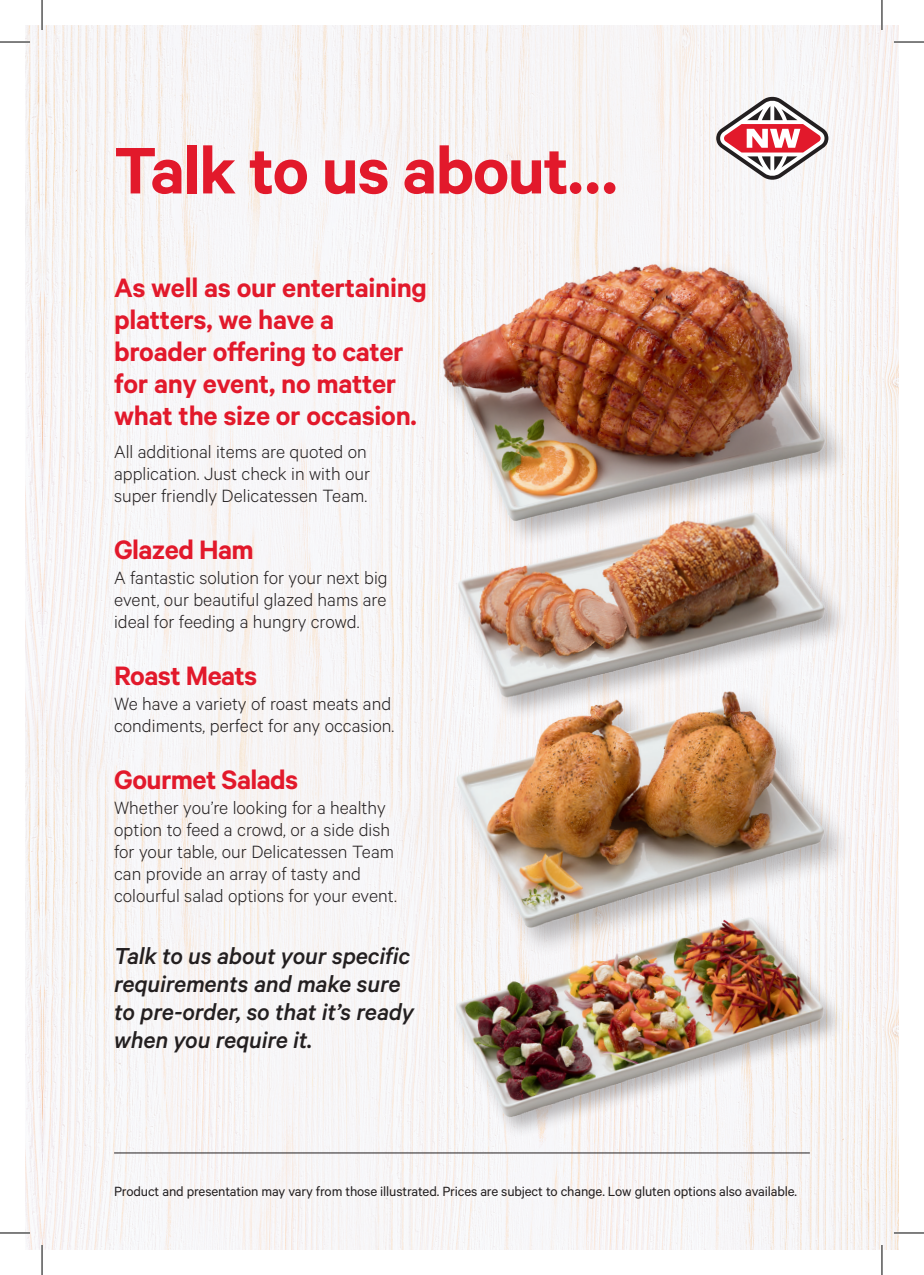
<style>
.page{position:relative;width:924px;height:1275px;background:#fff}
.page>*{position:absolute;margin:0;border:0;box-sizing:border-box;transform-origin:0 0}
.t1{font:600 74px "Calibre";letter-spacing:-.02em;color:#e2192b}
.t2{font:600 30px/32px "Calibre";letter-spacing:-.01em;color:#e2192b}
.t3{font:italic 500 26px/28px "Calibre";letter-spacing:-.01em;color:#231f20}
.t4{font:300 20px/22px "Calibre";color:#231f20}
.t5{font:15px "Calibre";letter-spacing:-.01em;color:#231f20}
</style>
<div class="page">
<img style="left:25px;top:25px;width:873px;height:1225px">
<hr style="left:114px;top:1152px;width:695px;height:1px;background:#231f20">
<svg style="left:716px;top:97px;width:112px;height:83px"></svg>
<img style="left:25px;top:463px;width:9px;height:383px">
<img style="left:25px;top:79px;width:17px;height:384px">
<div style="left:438px;top:259px;width:413px;height:288px;background:#231f20;opacity:.3"></div>
<img style="left:432px;top:248px;width:404px;height:286px">
<div style="left:453px;top:508px;width:395px;height:213px;background:#231f20;opacity:.3"></div>
<img style="left:455px;top:502px;width:381px;height:184px">
<div style="left:450px;top:686px;width:403px;height:272px;background:#231f20;opacity:.3"></div>
<img style="left:448px;top:689px;width:385px;height:227px">
<div style="left:451px;top:913px;width:394px;height:226px;background:#231f20;opacity:.3"></div>
<img style="left:437px;top:916px;width:399px;height:219px">
<hr style="left:0;top:41px;width:30px;height:2px;background:#fff">
<hr style="left:893px;top:41px;width:30px;height:2px;background:#fff">
<hr style="left:0;top:1231px;width:30px;height:3px;background:#fff">
<hr style="left:893px;top:1231px;width:30px;height:3px;background:#fff">
<hr style="left:41px;top:0;width:2px;height:30px;background:#fff">
<hr style="left:41px;top:1245px;width:2px;height:30px;background:#fff">
<hr style="left:880px;top:0;width:2px;height:30px;background:#fff">
<hr style="left:880px;top:1245px;width:2px;height:30px;background:#fff">
<hr style="left:0;top:42px;width:30px;height:1px;background:#000">
<hr style="left:893px;top:42px;width:30px;height:1px;background:#000">
<hr style="left:0;top:1232px;width:30px;height:1px;background:#000">
<hr style="left:893px;top:1232px;width:30px;height:1px;background:#000">
<hr style="left:42px;top:0;width:1px;height:30px;background:#000">
<hr style="left:42px;top:1245px;width:1px;height:30px;background:#000">
<hr style="left:881px;top:0;width:1px;height:30px;background:#000">
<hr style="left:881px;top:1245px;width:1px;height:30px;background:#000">
<p class="t1" style="left:114px;top:126px;width:504px">Talk to us about…</p>
<p class="t2" style="left:114px;top:270px;width:314px">As well as our entertaining platters, we have a broader offering to cater for any event, no matter what the size or occasion.</p>
<p class="t4" style="left:114px;top:440px;width:257px">All additional items are quoted on application. Just check in with our super friendly Delicatessen Team.</p>
<p class="t2" style="left:114px;top:533px;width:141px">Glazed Ham</p>
<p class="t4" style="left:114px;top:566px;width:275px;text-align:justify">A fantastic solution for your next big event, our beautiful glazed hams are ideal for feeding a hungry crowd.</p>
<p class="t2" style="left:114px;top:658px;width:145px">Roast Meats</p>
<p class="t4" style="left:114px;top:691px;width:281px">We have a variety of roast meats and condiments, perfect for any occasion.</p>
<p class="t2" style="left:114px;top:762px;width:186px">Gourmet Salads</p>
<p class="t4" style="left:114px;top:795px;width:284px">Whether you’re looking for a healthy option to feed a crowd, or a side dish for your table, our Delicatessen Team can provide an array of tasty and colourful salad options for your event.</p>
<p class="t3" style="left:114px;top:941px;width:301px">Talk to us about your specific requirements and make sure to pre-order, so that it’s ready when you require it.</p>
<p class="t5" style="left:114px;top:1182px;width:684px">Product and presentation may vary from those illustrated. Prices are subject to change. Low gluten options also available.</p>
</div>
